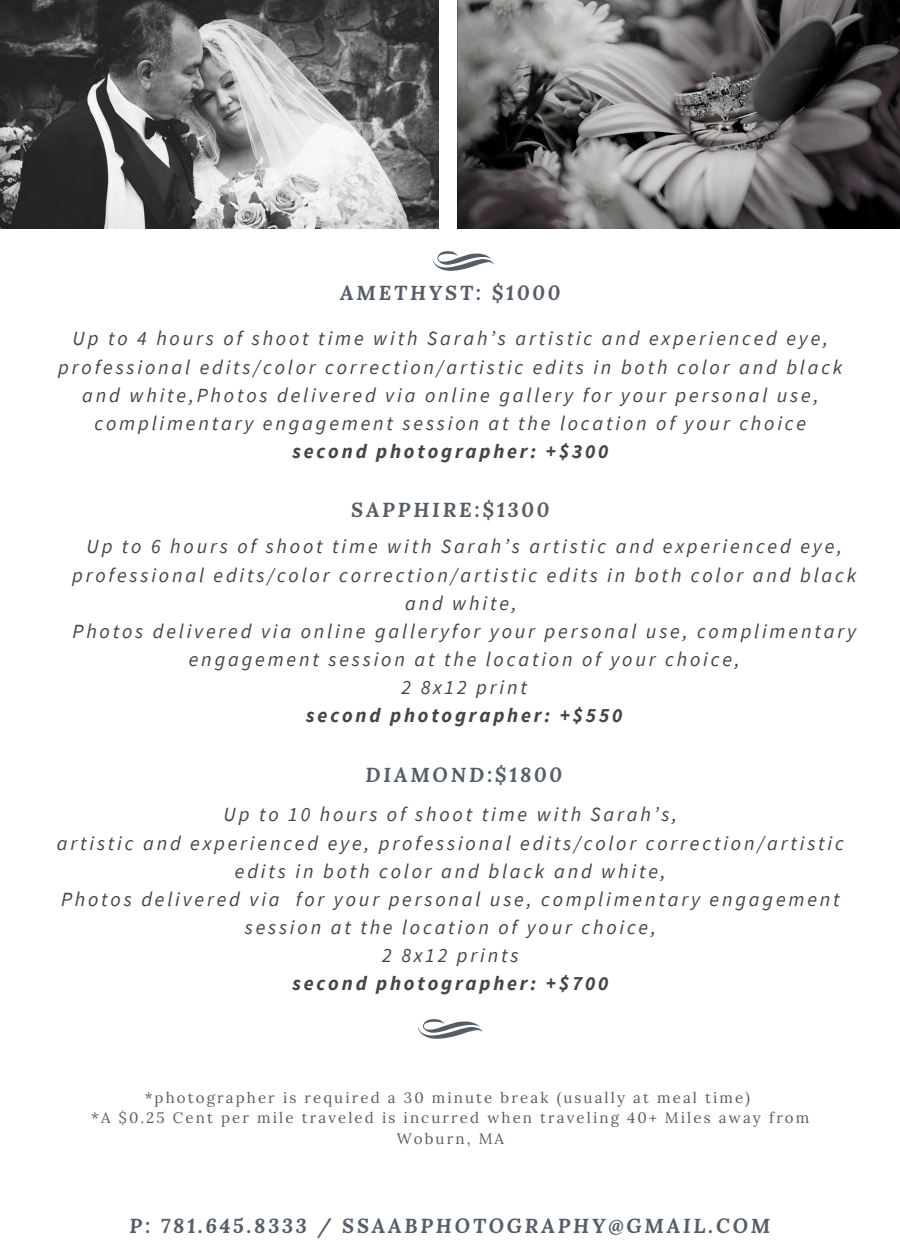
<style>
.page{position:relative;width:900px;height:1260px;background:#fff}
.page>*{position:absolute;margin:0;border:0;box-sizing:border-box;transform-origin:0 0}
.t1{font:italic 20px/28px "Source Sans Pro";letter-spacing:.14em;color:#454545;text-align:center}
.t2{font:italic 700 20px "Lora";letter-spacing:.14em;color:#555e66}
.t3{font:italic 700 20px "Source Sans Pro";letter-spacing:.14em;color:#454545}
.t4{font:15px/20.5px "Lora";letter-spacing:.14em;color:#555e66;text-align:center}
</style>
<div class="page">
<img style="left:0;top:0;width:439px;height:228px">
<svg style="left:458px;top:0;width:442px;height:228px;background:#666464"></svg>
<svg style="left:433px;top:251px;width:61px;height:20px"></svg>
<svg style="left:418px;top:1019px;width:63px;height:20px"></svg>
<p class="t2" style="left:340px;top:280px;width:222px">AMETHYST: $1000</p>
<p class="t1" style="left:73px;top:324px;width:757px">Up to 4 hours of shoot time with Sarah’s artistic and experienced eye,</p>
<p class="t1" style="left:58px;top:352px;width:786px">professional edits/color correction/artistic edits in both color and black and white,Photos delivered via online gallery for your personal use, complimentary engagement session at the location of your choice</p>
<p class="t3" style="left:292px;top:438px;width:318px">second photographer: +$300</p>
<p class="t2" style="left:351px;top:496px;width:200px">SAPPHIRE:$1300</p>
<p class="t1" style="left:72px;top:532px;width:786px">Up to 6 hours of shoot time with Sarah’s artistic and experienced eye, professional edits/color correction/artistic edits in both color and black and white,</p>
<p class="t1" style="left:72px;top:617px;width:785px">Photos delivered via online galleryfor your personal use, complimentary engagement session at the location of your choice,</p>
<p class="t1" style="left:402px;top:673px;width:127px">2 8x12 print</p>
<p class="t3" style="left:306px;top:703px;width:318px">second photographer: +$550</p>
<p class="t2" style="left:366px;top:762px;width:198px">DIAMOND:$1800</p>
<p class="t1" style="left:224px;top:800px;width:455px">Up to 10 hours of shoot time with Sarah’s,</p>
<p class="t1" style="left:57px;top:828px;width:789px">artistic and experienced eye, professional edits/color correction/artistic edits in both color and black and white,</p>
<p class="t1" style="left:61px;top:885px;width:780px">Photos delivered via for your personal use, complimentary engagement session at the location of your choice,</p>
<p class="t1" style="left:382px;top:941px;width:138px">2 8x12 prints</p>
<p class="t3" style="left:292px;top:970px;width:318px">second photographer: +$700</p>
<p class="t4" style="left:145px;top:1087px;width:607px">*photographer is required a 30 minute break (usually at meal time)</p>
<p class="t4" style="left:91px;top:1107px;width:720px">*A $0.25 Cent per mile traveled is incurred when traveling 40+ Miles away from<br>Woburn, MA</p>
<p class="t2" style="left:130px;top:1212px;width:642px">P: 781.645.8333 / SSAABPHOTOGRAPHY@GMAIL.COM</p>
</div>
